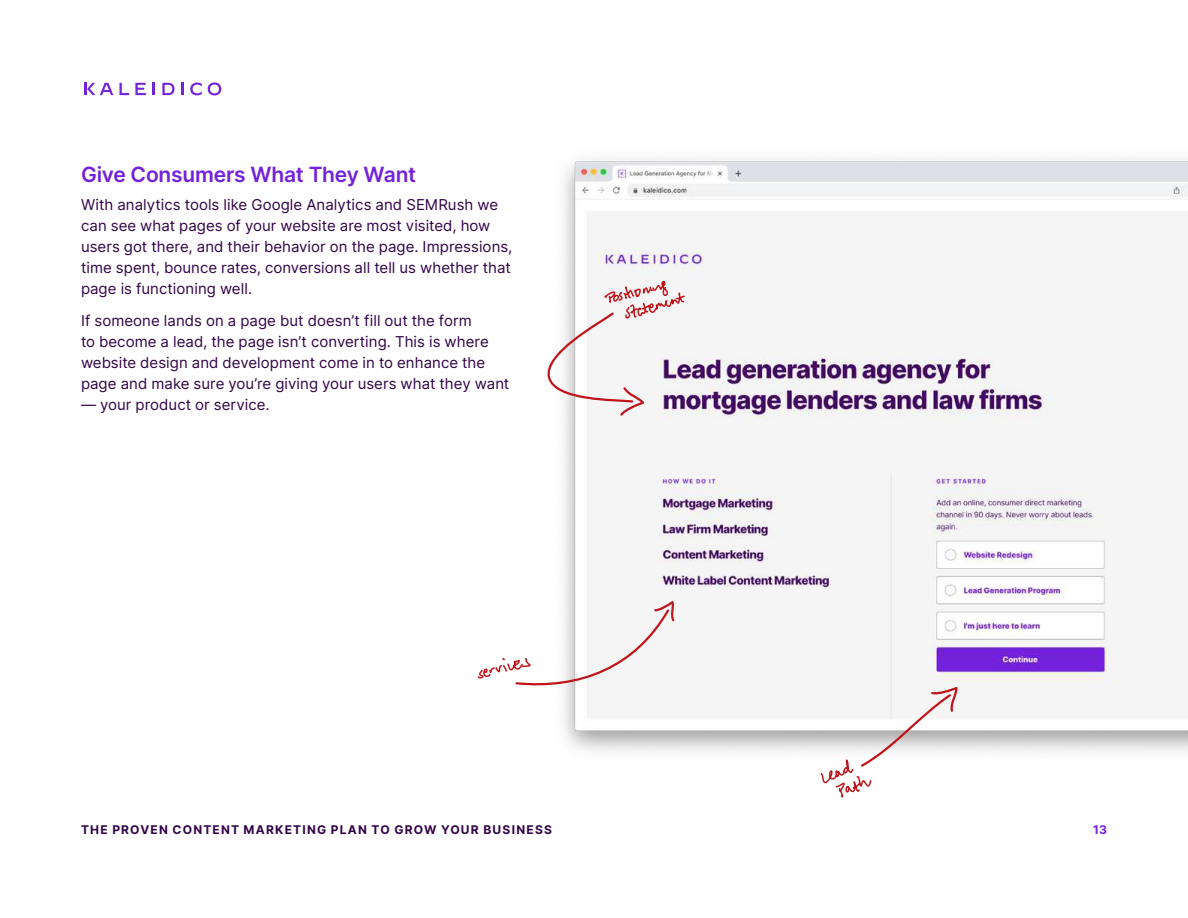
<style>
.page{position:relative;width:1188px;height:918px;background:#fff}
.page>*{position:absolute;margin:0;border:0;box-sizing:border-box;transform-origin:0 0}
.t1{font:600 21px "Inter";letter-spacing:-.01em;color:#7321db}
.t2{font:15px/21px "Inter";letter-spacing:.005em;color:#310448}
.t3{font:700 12px "Inter";letter-spacing:.1em;color:#310448}
.t4{font:700 12px "Inter";color:#7321db}
</style>
<div class="page">
<svg style="left:119px;top:83px;width:10px;height:12px"></svg>
<svg style="left:135px;top:83px;width:11px;height:12px"></svg>
<svg style="left:153px;top:83px;width:2px;height:12px"></svg>
<svg style="left:162px;top:83px;width:13px;height:12px"></svg>
<svg style="left:181px;top:83px;width:3px;height:12px"></svg>
<svg style="left:190px;top:83px;width:12px;height:12px"></svg>
<svg style="left:208px;top:82px;width:13px;height:13px"></svg>
<svg style="left:84px;top:83px;width:29px;height:12px"></svg>
<img style="left:563px;top:158px;width:625px;height:593px">
<svg style="left:547px;top:280px;width:138px;height:138px"></svg>
<svg style="left:819px;top:685px;width:140px;height:112px"></svg>
<svg style="left:478px;top:598px;width:198px;height:91px"></svg>
<h1 class="t1" style="left:81px;top:162px;width:337px">Give Consumers What They Want</h1>
<p class="t2" style="left:81px;top:194px;width:433px">With analytics tools like Google Analytics and SEMRush we can see what pages of your website are most visited, how users got there, and their behavior on the page. Impressions, time spent, bounce rates, conversions all tell us whether that page is functioning well.</p>
<p class="t2" style="left:81px;top:310px;width:430px">If someone lands on a page but doesn’t fill out the form<br>to become a lead, the page isn’t converting. This is where website design and development come in to enhance the page and make sure you’re giving your users what they want</p>
<p class="t2" style="left:81px;top:394px;width:190px">— your product or service.</p>
<p class="t3" style="left:81px;top:822px;width:473px">THE PROVEN CONTENT MARKETING PLAN TO GROW YOUR BUSINESS</p>
<p class="t4" style="left:1093px;top:822px;width:15px">13</p>
</div>
